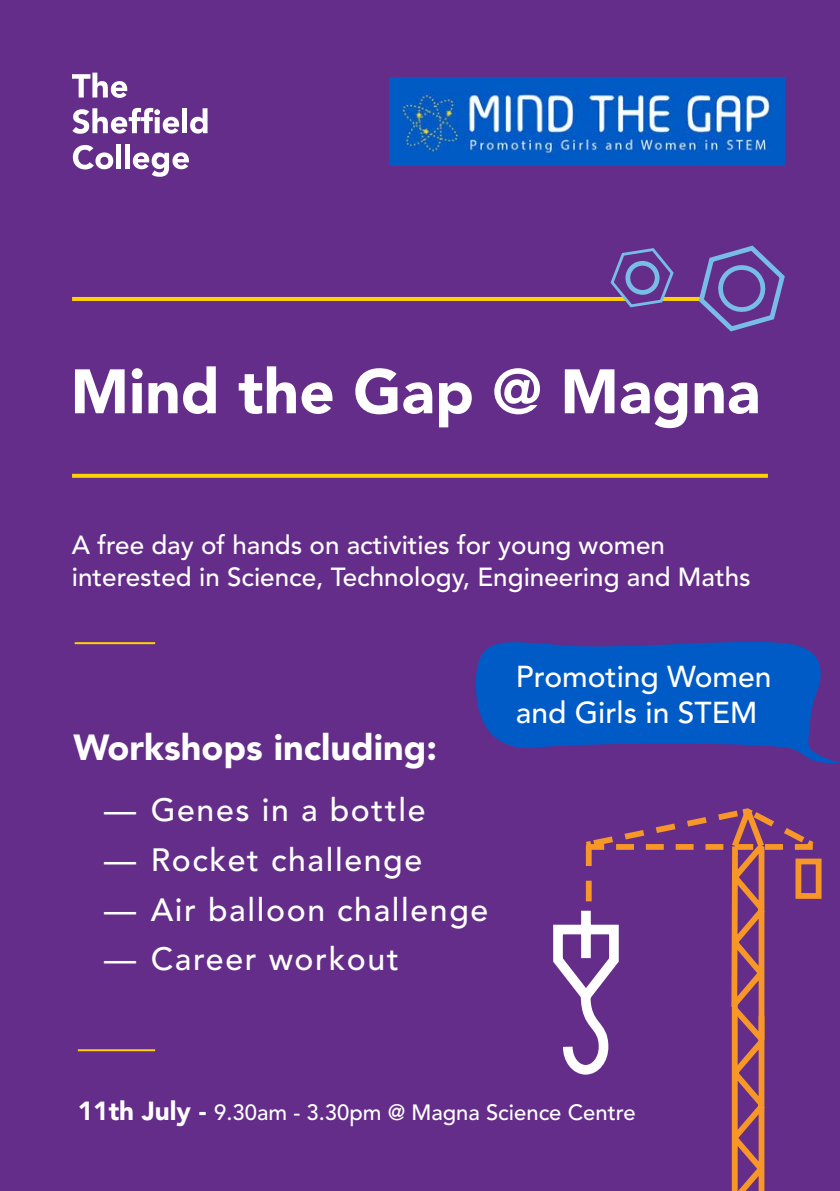
<style>
.page{position:relative;width:840px;height:1191px;background:#fff}
.page>*{position:absolute;margin:0;border:0;box-sizing:border-box;transform-origin:0 0}
.t1{font:900 62px "Avenir LT Std";color:#fff}
.t2{font:900 36px "Avenir LT Std";color:#fff}
.t3{font:500 32px "Avenir LT Std";letter-spacing:.05em;color:#fff}
.t4{font:500 30px "Avenir LT Std";color:#fff}
.t5{font:500 26px/32px "Avenir LT Std";color:#fff}
.t6{font:500 22px "Avenir LT Std";color:#fff}
.s1{font-weight:900;font-size:26px}
</style>
<div class="page">
<div style="left:0;top:0;width:839px;height:1191px;background:#642d89"></div>
<img style="left:389px;top:77px;width:395px;height:88px">
<svg style="left:72px;top:73px;width:55px;height:25px"></svg>
<svg style="left:72px;top:108px;width:107px;height:26px"></svg>
<div style="left:182px;top:108px;width:5px;height:25px;background:#fff"></div>
<svg style="left:190px;top:108px;width:17px;height:26px"></svg>
<svg style="left:73px;top:145px;width:40px;height:24px"></svg>
<div style="left:116px;top:144px;width:5px;height:25px;background:#fff"></div>
<div style="left:125px;top:144px;width:5px;height:25px;background:#fff"></div>
<svg style="left:133px;top:152px;width:56px;height:25px"></svg>
<svg style="left:72px;top:474px;width:695px;height:4px;background:#f6c90a"></svg>
<hr style="left:72px;top:297px;width:695px;height:4px;background:#fed105">
<svg style="left:610px;top:245px;width:175px;height:87px"></svg>
<div style="left:795px;top:858px;width:26px;height:41px;border:6px solid #f79727"></div>
<svg style="left:553px;top:808px;width:266px;height:383px"></svg>
<svg style="left:475px;top:641px;width:364px;height:122px;fill:#005bc6"></svg>
<hr style="left:75px;top:642px;width:80px;height:2px;background:#fed105">
<hr style="left:78px;top:1049px;width:77px;height:2px;background:#fed105">
<p class="t1" style="left:70px;top:354px;width:691px">Mind the Gap @ Magna</p>
<p class="t5" style="left:72px;top:529px;width:680px">A free day of hands on activities for young women interested in Science, Technology, Engineering and Maths</p>
<p class="t2" style="left:73px;top:725px;width:365px">Workshops including:</p>
<p class="t3" style="left:104px;top:791px;width:323px">— Genes in a bottle</p>
<p class="t3" style="left:104px;top:841px;width:319px">— Rocket challenge</p>
<p class="t3" style="left:104px;top:890px;width:385px">— Air balloon challenge</p>
<p class="t3" style="left:104px;top:940px;width:296px">— Career workout</p>
<p class="t4" style="left:515px;top:659px;width:257px">Promoting Women</p>
<p class="t4" style="left:515px;top:695px;width:243px">and Girls in STEM</p>
<p class="t6" style="left:78px;top:1099px;width:559px"><span class="s1">11th July -</span> 9.30am - 3.30pm @ Magna Science Centre</p>
</div>
